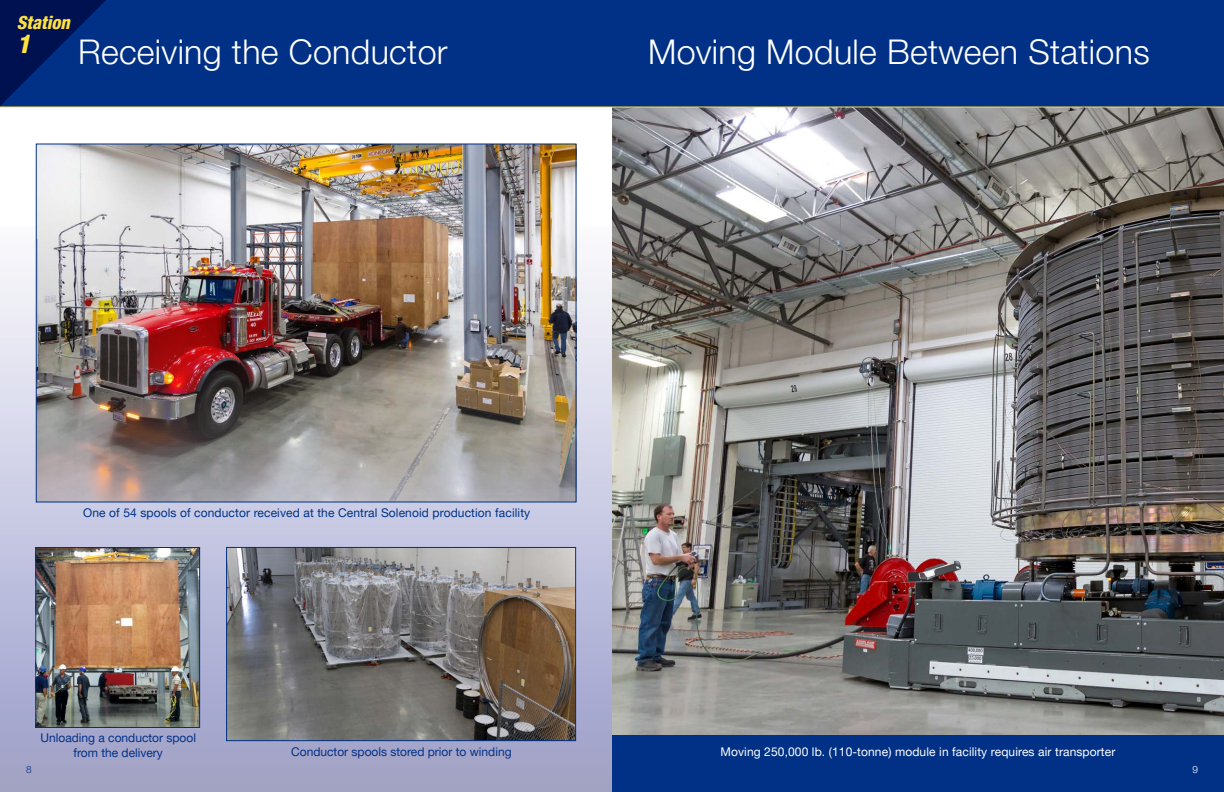
<style>
.page{position:relative;width:1224px;height:792px;background:#fff}
.page>*{position:absolute;margin:0;border:0;box-sizing:border-box;transform-origin:0 0}
.t1{font:300 34px "Helvetica Neue LT Pro";letter-spacing:.01em;color:#fff}
.Group_head{font:italic 800 condensed 26px "Helvetica Neue LT Pro";color:#ffe13e}
.Group_head-2{font:italic 800 condensed 18px "Helvetica Neue LT Pro";color:#ffe13e}
.t2{font:12px/14.4px "Helvetica Neue LT Pro";color:#003186;text-align:center}
.t3{font:12px "Helvetica Neue LT Pro";letter-spacing:.01em;color:#fff}
.Group_head-3{font:300 10px "Helvetica Neue LT Pro";color:#003186}
.Group_head-4{font:300 10px "Helvetica Neue LT Pro";color:#fff}
</style>
<div class="page">
<img style="left:0;top:143px;width:612px;height:649px">
<img style="left:38px;top:146px;width:536px;height:354px">
<img style="left:612px;top:108px;width:612px;height:628px">
<div style="left:0;top:0;width:1224px;height:107px;background:#003186"></div>
<hr style="left:0;top:106px;width:1224px;height:2px;background:#ffe13e">
<div style="left:612px;top:736px;width:612px;height:56px;background:#003186"></div>
<img style="left:38px;top:549px;width:160px;height:177px">
<div style="left:36px;top:547px;width:164px;height:181px;border:1px solid #003186"></div>
<img style="left:228px;top:549px;width:346px;height:190px">
<div style="left:226px;top:547px;width:350px;height:194px;border:1px solid #003186"></div>
<svg style="left:0;top:0;width:116px;height:108px"></svg>
<p class="Group_head-2" style="left:17px;top:12px;width:55px">Station</p>
<p class="Group_head" style="left:17px;top:28px;width:15px">1</p>
<p class="t1" style="left:78px;top:32px;width:371px">Receiving the Conductor</p>
<p class="t1" style="left:648px;top:31px;width:503px">Moving Module Between Stations</p>
<p class="t2" style="left:83px;top:505px;width:449px">One of 54 spools of conductor received at the Central Solenoid production facility</p>
<p class="t2" style="left:40px;top:731px;width:157px">Unloading a conductor spool from the delivery</p>
<p class="t2" style="left:291px;top:744px;width:222px">Conductor spools stored prior to winding</p>
<p class="t3" style="left:721px;top:744px;width:396px">Moving 250,000 lb. (110-tonne) module in facility requires air transporter</p>
<p class="Group_head-3" style="left:26px;top:763px;width:7px">8</p>
<p class="Group_head-4" style="left:1192px;top:763px;width:7px">9</p>
</div>
